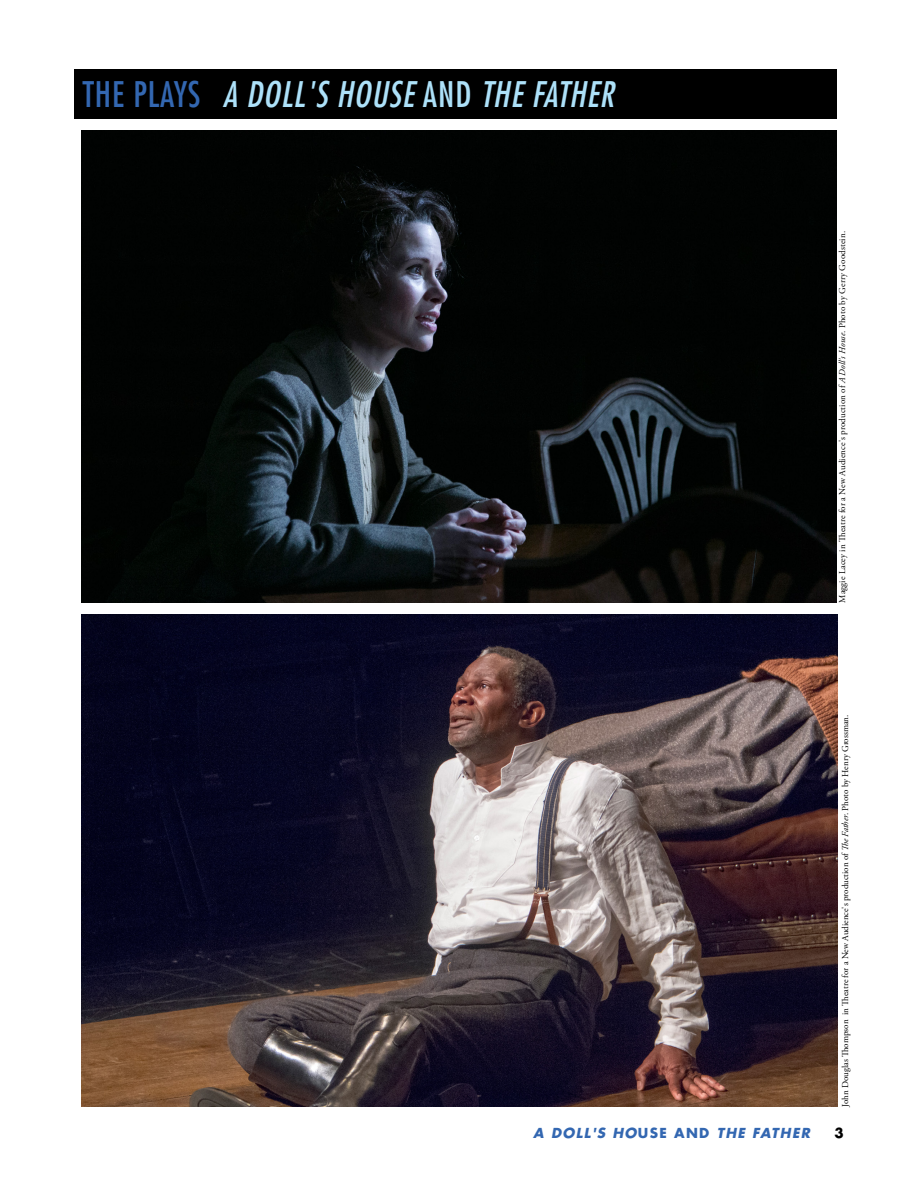
<style>
.page{position:relative;width:918px;height:1188px;background:#fff}
.page>*{position:absolute;margin:0;border:0;box-sizing:border-box;transform-origin:0 0}
.t1{font:italic condensed 34.5px "Futura LT";color:#ade1f9}
.t2{font:italic 700 13.5px "Futura LT";color:#3367b1}
.t3{font:700 13.5px "Futura LT";color:#000}
.t4{font:9px "Adobe Garamond Pro";color:#000}
.s1{font-style:normal;color:#3367b1}
.s2{font-style:normal}
.s3{font-style:italic}
</style>
<div class="page">
<div style="left:74px;top:69px;width:763px;height:49px;background:#000"></div>
<img style="left:81px;top:130px;width:756px;height:473px">
<img style="left:82px;top:615px;width:756px;height:491px">
<h1 class="t1" style="left:83px;top:73px;width:540px"><span class="s1">T H E P L AY S</span> A DOLL'S HOUSE <span class="s2">A N D</span> THE FATHER</h1>
<p class="t4" style="left:837px;top:603px;width:373px;rotate:-90deg">Maggie Lacey in Theatre for a New Audience's production of <span class="s3">A Doll's House</span>. Photo by Gerry Goodstein.</p>
<p class="t4" style="left:840px;top:1107px;width:394px;rotate:-90deg">John Douglas Thompson in Theatre for a New Audience's production of <span class="s3">The Father</span>. Photo by Henry Grossman.</p>
<h2 class="t2" style="left:533px;top:1124px;width:281px">A DOLL'S HO<span class="s2">U S E A N D</span> THE FATHER</h2>
<h2 class="t3" style="left:834px;top:1124px;width:11px">3</h2>
</div>
